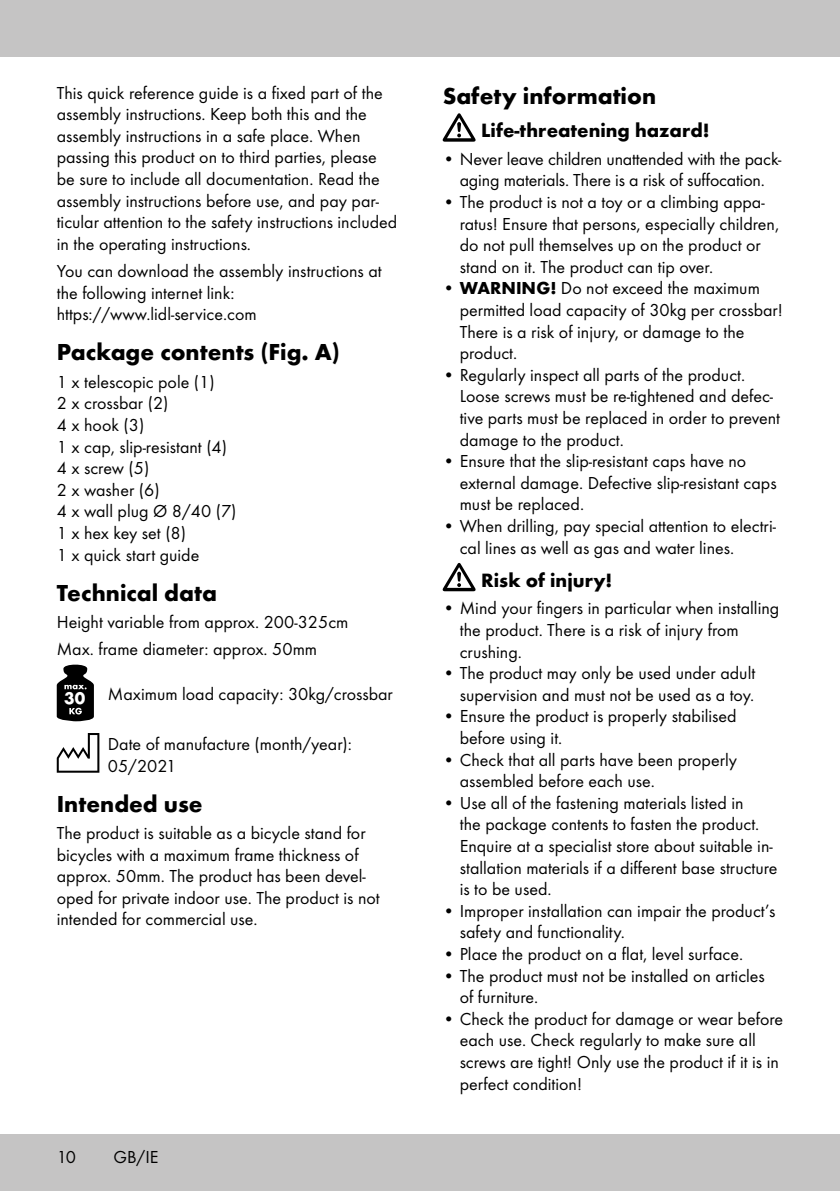
<style>
.page{position:relative;width:840px;height:1191px;background:#fff}
.page>*{position:absolute;margin:0;border:0;box-sizing:border-box;transform-origin:0 0}
.t1{font:700 24px "Futura TOT";color:#000}
.t2{font:700 20px "Futura TOT";color:#000}
.t3{font:18px/21.6px "Futura TOT Boo";color:#000}
.s1{font-family:"Futura TOT";font-weight:700}
</style>
<div class="page">
<div style="left:0;top:1134px;width:839px;height:57px;background:#c5c4c4"></div>
<div style="left:0;top:0;width:839px;height:57px;background:#c5c4c4"></div>
<svg style="left:57px;top:664px;width:37px;height:57px"></svg>
<svg style="left:57px;top:733px;width:42px;height:39px"></svg>
<svg style="left:442px;top:113px;width:33px;height:29px"></svg>
<svg style="left:442px;top:563px;width:33px;height:28px"></svg>
<p class="t3" style="left:57px;top:82px;width:342px">This quick reference guide is a fixed part of the assembly instructions. Keep both this and the assembly instructions in a safe place. When passing this product on to third parties, please be sure to include all documentation. Read the assembly instructions before use, and pay par&shy;ticular attention to the safety instructions included in the operating instructions.</p>
<p class="t3" style="left:57px;top:260px;width:326px">You can download the assembly instructions at the following internet link: https://www.lidl-service.com</p>
<h1 class="t1" style="left:57px;top:337px;width:284px">Package contents (Fig. A)</h1>
<p class="t3" style="left:57px;top:371px;width:181px">1 x telescopic pole (1)<br>2 x crossbar (2)<br>4 x hook (3)<br>1 x cap, slip-resistant (4)<br>4 x screw (5)<br>2 x washer (6)<br>4 x wall plug Ø 8/40 (7)<br>1 x hex key set (8)<br>1 x quick start guide</p>
<h1 class="t1" style="left:57px;top:578px;width:162px">Technical data</h1>
<p class="t3" style="left:57px;top:608px;width:293px;line-height:27.2px">Height variable from approx. 200-325cm<br>Max. frame diameter: approx. 50mm</p>
<p class="t3" style="left:64px;top:683px;width:330px"><sub>30</sub> Maximum load capacity: 30kg/crossbar</p>
<p class="t3" style="left:108px;top:733px;width:245px">Date of manufacture (month/year):<br>05/2021</p>
<h1 class="t1" style="left:57px;top:789px;width:147px">Intended use</h1>
<p class="t3" style="left:57px;top:822px;width:324px">The product is suitable as a bicycle stand for bicycles with a maximum frame thickness of approx. 50mm. The product has been devel&shy;oped for private indoor use. The product is not intended for commercial use.</p>
<p class="t3" style="left:57px;top:1146px;width:21px">10</p>
<p class="t3" style="left:113px;top:1146px;width:47px">GB/IE</p>
<h1 class="t1" style="left:442px;top:81px;width:215px">Safety information</h1>
<p class="t2" style="left:481px;top:118px;width:230px">Life-threatening hazard!</p>
<p class="t3" style="left:442px;top:148px;width:340px;text-align:center">• Never leave children unattended with the pack&shy;aging materials. There is a risk of suffocation.</p>
<p class="t3" style="left:459px;top:191px;width:321px;text-indent:-17px">• The product is not a toy or a climbing appa&shy;ratus! Ensure that persons, especially children, do not pull themselves up on the product or stand on it. The product can tip over.</p>
<p class="t3" style="left:459px;top:277px;width:324px;text-indent:-17px"><span class="s1">• WARNING!</span> Do not exceed the maximum permitted load capacity of 30kg per crossbar!<br>There is a risk of injury, or damage to the product.</p>
<p class="t3" style="left:459px;top:364px;width:322px;text-indent:-17px">• Regularly inspect all parts of the product.<br>Loose screws must be re-tightened and defec&shy;tive parts must be replaced in order to prevent damage to the product.</p>
<p class="t3" style="left:459px;top:450px;width:318px;text-indent:-17px">• Ensure that the slip-resistant caps have no external damage. Defective slip-resistant caps must be replaced.</p>
<p class="t3" style="left:459px;top:515px;width:317px;text-indent:-17px">• When drilling, pay special attention to electri&shy;cal lines as well as gas and water lines.</p>
<p class="t2" style="left:481px;top:568px;width:133px">Risk of injury!</p>
<p class="t3" style="left:459px;top:597px;width:321px;text-indent:-17px">• Mind your fingers in particular when installing the product. There is a risk of injury from crushing.</p>
<p class="t3" style="left:442px;top:662px;width:314px;text-align:right">• The product may only be used under adult supervision and must not be used as a toy.</p>
<p class="t3" style="left:459px;top:705px;width:278px;text-indent:-17px">• Ensure the product is properly stabilised before using it.</p>
<p class="t3" style="left:459px;top:748px;width:279px;text-indent:-17px">• Check that all parts have been properly assembled before each use.</p>
<p class="t3" style="left:459px;top:792px;width:319px;text-indent:-17px">• Use all of the fastening materials listed in<br>the package contents to fasten the product.<br>Enquire at a specialist store about suitable in&shy;stallation materials if a different base structure is to be used.</p>
<p class="t3" style="left:459px;top:900px;width:317px;text-indent:-17px">• Improper installation can impair the product’s safety and functionality.</p>
<p class="t3" style="left:442px;top:943px;width:302px">• Place the product on a flat, level surface.</p>
<p class="t3" style="left:459px;top:964px;width:306px;text-indent:-17px">• The product must not be installed on articles of furniture.</p>
<p class="t3" style="left:459px;top:1008px;width:325px;text-indent:-17px">• Check the product for damage or wear before each use. Check regularly to make sure all screws are tight! Only use the product if it is in perfect condition!</p>
</div>
